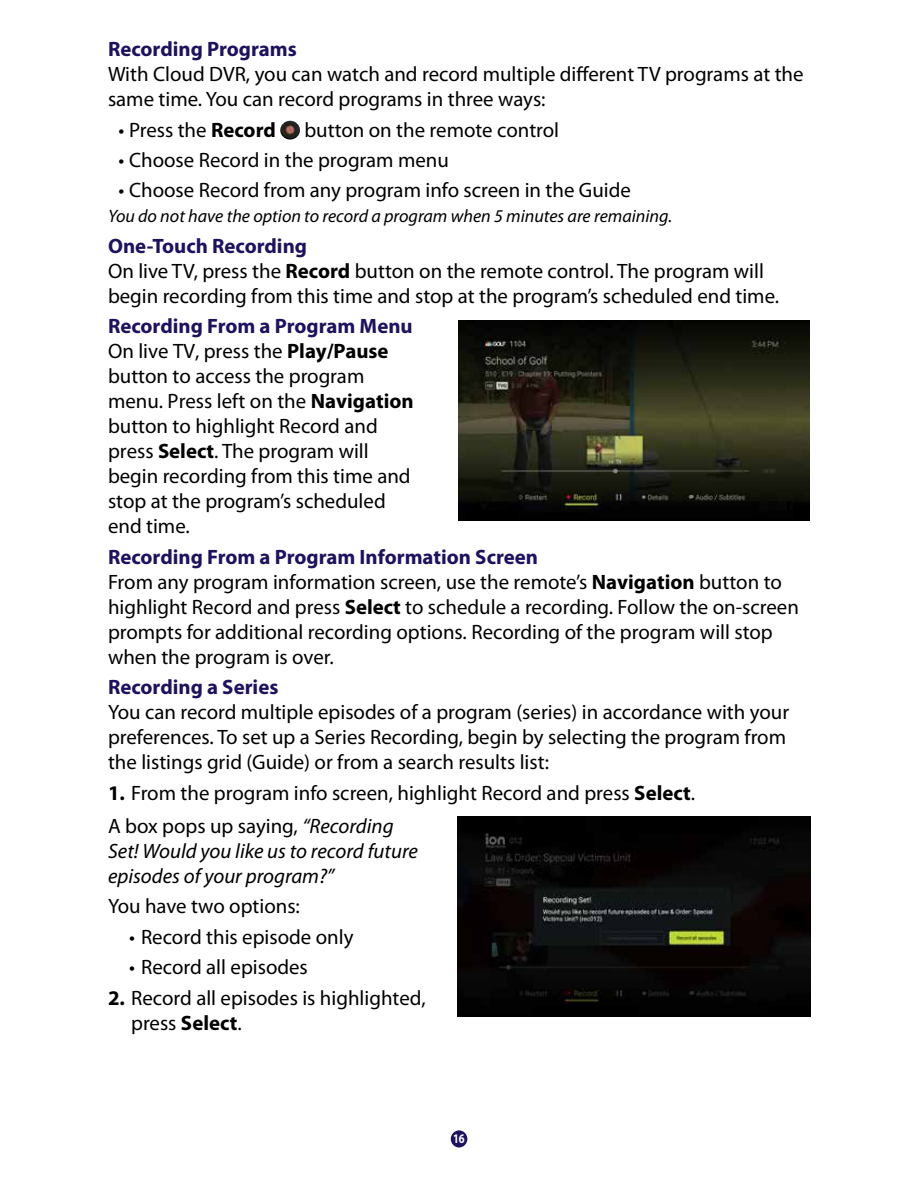
<style>
.page{position:relative;width:918px;height:1188px;background:#fff}
.page>*{position:absolute;margin:0;border:0;box-sizing:border-box;transform-origin:0 0}
.t1{font:20.85px/25px "Myriad Pro";color:#000}
.t2{font:italic 20.85px/25px "Myriad Pro";color:#000}
.t3{font:700 20.85px "Myriad Pro";color:#1d1160}
.t4{font:italic 18px "Myriad Pro";color:#000}
.t5{font:700 13.2px "Myriad Pro";color:#fff;scale:.8 1}
.s1{font-weight:700}
.s2{font-weight:700;color:#1d1160}
.s3{font-style:italic}
</style>
<div class="page">
<div style="left:451px;top:1130px;width:16px;height:18px;background:#1d1160;border-radius:50%"></div>
<img style="left:280px;top:121px;width:20px;height:19px;border-radius:10px">
<img style="left:459px;top:320px;width:351px;height:200px">
<img style="left:457px;top:816px;width:353px;height:201px">
<p class="t3" style="left:108px;top:36px;width:190px">Recording Programs</p>
<p class="t1" style="left:108px;top:61px;width:697px">With Cloud DVR, you can watch and record multiple different TV programs at the same time. You can record programs in three ways:</p>
<p class="t1" style="left:119px;top:117px;width:159px">• Press the <span class="s1">Record</span></p>
<p class="t1" style="left:304px;top:117px;width:256px">button on the remote control</p>
<p class="t1" style="left:119px;top:147px;width:332px">• Choose Record in the program menu</p>
<p class="t1" style="left:119px;top:178px;width:514px">• Choose Record from any program info screen in the Guide</p>
<p class="t4" style="left:108px;top:205px;width:566px">You do not have the option to record a program when 5 minutes are remaining.</p>
<p class="t1" style="left:108px;top:233px;width:673px"><span class="s2">One-Touch Recording<br></span>On live TV, press the <span class="s1">Record</span> button on the remote control. The program will begin recording from this time and stop at the program’s scheduled end time.</p>
<p class="t1" style="left:108px;top:313px;width:307px"><span class="s2">Recording From a Program Menu<br></span>On live TV, press the <span class="s1">Play/Pause </span>button to access the program menu. Press left on the <span class="s1">Navigation </span>button to highlight Record and press <span class="s1">Select</span>. The program will begin recording from this time and stop at the program’s scheduled end time.</p>
<p class="t1" style="left:108px;top:544px;width:692px"><span class="s2">Recording From a Program Information Screen<br></span>From any program information screen, use the remote’s <span class="s1">Navigation</span> button to highlight Record and press <span class="s1">Select</span> to schedule a recording. Follow the on-screen prompts for additional recording options. Recording of the program will stop when the program is over.</p>
<p class="t3" style="left:108px;top:674px;width:172px">Recording a Series</p>
<p class="t1" style="left:108px;top:700px;width:683px">You can record multiple episodes of a program (series) in accordance with your preferences. To set up a Series Recording, begin by selecting the program from the listings grid (Guide) or from a search results list:</p>
<p class="t1" style="left:108px;top:776px;width:589px;line-height:33.2px"><span class="s1">1.</span> From the program info screen, highlight Record and press <span class="s1">Select</span>.<br>A box pops up saying, <span class="s3">“Recording</span></p>
<p class="t2" style="left:108px;top:838px;width:311px">Set! Would you like us to record future episodes of your program?”</p>
<p class="t1" style="left:108px;top:894px;width:193px">You have two options:</p>
<p class="t1" style="left:129px;top:924px;width:226px">• Record this episode only</p>
<p class="t1" style="left:129px;top:954px;width:180px">• Record all episodes</p>
<p class="t1" style="left:131px;top:985px;width:296px;text-indent:-23px"><span class="s1">2.</span> Record all episodes is highlighted, press <span class="s1">Select</span>.</p>
<p class="t5" style="left:453px;top:1130px;width:16px">16</p>
</div>
